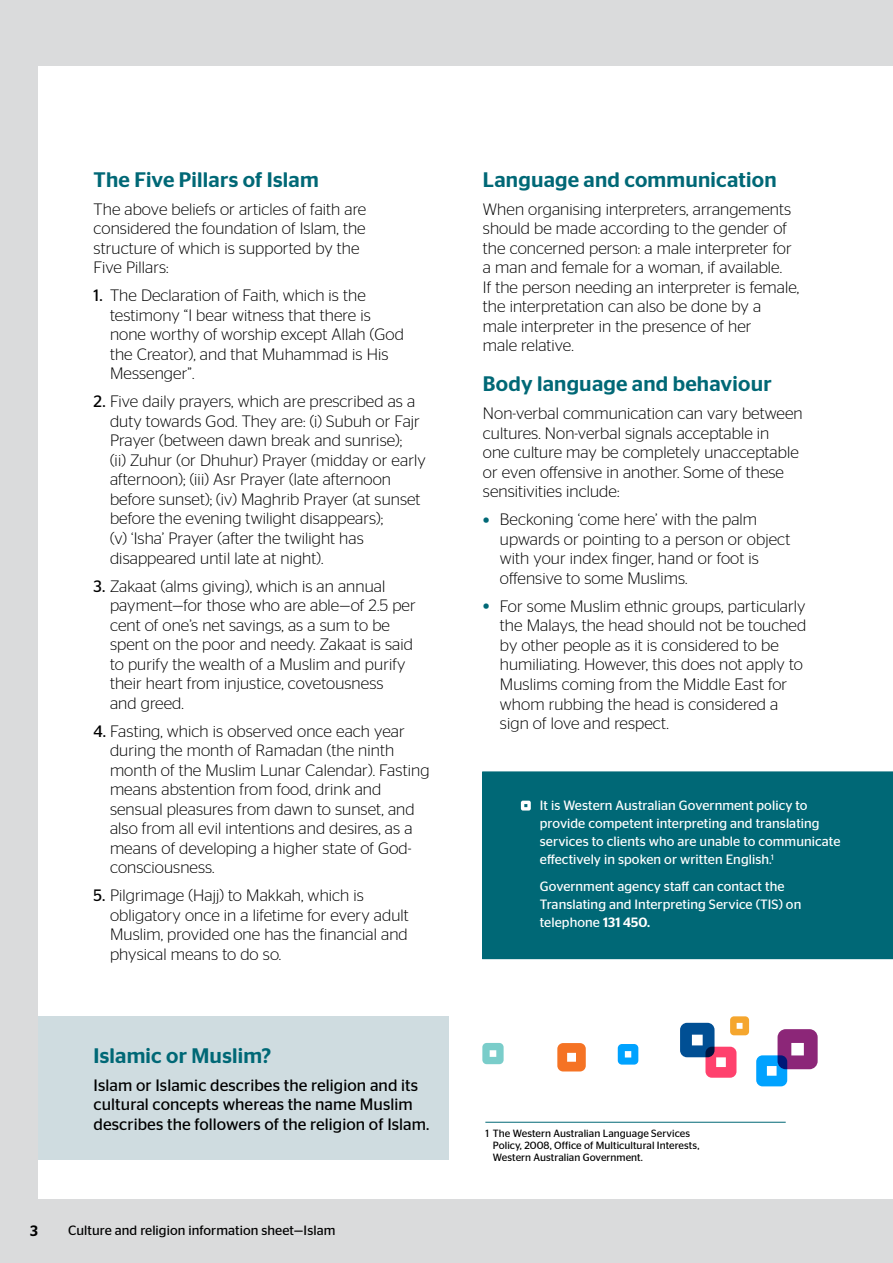
<style>
.page{position:relative;width:893px;height:1263px;background:#dadbdc}
.page>*{position:absolute;margin:0;border:0;box-sizing:border-box;transform-origin:0 0}
.t1{font:500 21px "Stag Sans";letter-spacing:.01em;color:#006876}
.t2{font:300 16.5px/19.5px "Stag Sans";letter-spacing:.005em;color:#000}
.t3{font:16.5px/19.5px "Stag Sans";letter-spacing:.005em;color:#000}
.t4{font:500 15px "Stag Sans";color:#000}
.t5{font:13.5px/18px "Stag Sans";letter-spacing:.005em;color:#fff}
.t6{font:13.5px "Stag Sans";letter-spacing:.005em;color:#000}
.t7{font:10.5px/12px "Stag Sans";letter-spacing:.005em;color:#000}
.s1{font-weight:400}
.s2{font-weight:400;font-size:21px;color:#006876}
.s3{font-weight:500}
</style>
<div class="page">
<div style="left:38px;top:66px;width:855px;height:1133px;background:#fff"></div>
<hr style="left:485px;top:1122px;width:301px;height:1px;background:#006876">
<svg style="left:756px;top:1029px;width:62px;height:57px"></svg>
<svg style="left:680px;top:1016px;width:69px;height:62px"></svg>
<svg style="left:557px;top:1043px;width:29px;height:28px"></svg>
<svg style="left:618px;top:1044px;width:20px;height:20px"></svg>
<svg style="left:482px;top:1043px;width:22px;height:21px"></svg>
<div style="left:483px;top:772px;width:410px;height:186px;background:#006876"></div>
<div style="left:482px;top:771px;width:411px;height:188px;border:2px solid #006876"></div>
<svg style="left:521px;top:801px;width:10px;height:9px"></svg>
<div style="left:38px;top:1016px;width:411px;height:144px;background:#cfdce0"></div>
<p class="t1" style="left:94px;top:167px;width:227px">The Five Pillars of Islam</p>
<p class="t2" style="left:94px;top:199px;width:274px">The above beliefs or articles of faith are considered the foundation of Islam, the structure of which is supported by the Five Pillars:</p>
<p class="t2" style="left:110px;top:286px;width:295px;text-indent:-16px"><span class="s1">1.</span> The Declaration of Faith, which is the testimony “I bear witness that there is none worthy of worship except Allah (God the Creator), and that Muhammad is His Messenger”.</p>
<p class="t2" style="left:110px;top:392px;width:317px;text-indent:-16px"><span class="s1">2.</span> Five daily prayers, which are prescribed as a duty towards God. They are: (i) Subuh or Fajr Prayer (between dawn break and sunrise);<br>(ii) Zuhur (or Dhuhur) Prayer (midday or early afternoon); (iii) Asr Prayer (late afternoon before sunset); (iv) Maghrib Prayer (at sunset before the evening twilight disappears);<br>(v) ‘Isha’ Prayer (after the twilight has disappeared until late at night).</p>
<p class="t2" style="left:110px;top:576px;width:307px;text-indent:-16px"><span class="s1">3.</span> Zakaat (alms giving), which is an annual payment—for those who are able—of 2.5 per cent of one’s net savings, as a sum to be spent on the poor and needy. Zakaat is said to purify the wealth of a Muslim and purify their heart from injustice, covetousness<br>and greed.</p>
<p class="t2" style="left:110px;top:721px;width:321px;text-indent:-16px"><span class="s1">4.</span> Fasting, which is observed once each year during the month of Ramadan (the ninth month of the Muslim Lunar Calendar). Fasting means abstention from food, drink and sensual pleasures from dawn to sunset, and also from all evil intentions and desires, as a means of developing a higher state of God&shy;consciousness.</p>
<p class="t2" style="left:110px;top:885px;width:300px;text-indent:-16px"><span class="s1">5.</span> Pilgrimage (Hajj) to Makkah, which is obligatory once in a lifetime for every adult Muslim, provided one has the financial and physical means to do so.</p>
<p class="t1" style="left:94px;top:1043px;width:179px">Islamic or Muslim?</p>
<p class="t3" style="left:94px;top:1075px;width:337px">Islam or Islamic describes the religion and its cultural concepts whereas the name Muslim describes the followers of the religion of Islam.</p>
<p class="t4" style="left:30px;top:1222px;width:9px">3</p>
<p class="t6" style="left:68px;top:1223px;width:269px">Culture and religion information sheet—Islam</p>
<p class="t1" style="left:483px;top:167px;width:295px">Language and communication</p>
<p class="t2" style="left:483px;top:199px;width:318px">When organising interpreters, arrangements should be made according to the gender of the concerned person: a male interpreter for a man and female for a woman, if available.<br>If the person needing an interpreter is female, the interpretation can also be done by a male interpreter in the presence of her<br>male relative.</p>
<p class="t1" style="left:483px;top:372px;width:290px">Body language and behaviour</p>
<p class="t2" style="left:483px;top:404px;width:321px">Non-verbal communication can vary between cultures. Non-verbal signals acceptable in<br>one culture may be completely unacceptable or even offensive in another. Some of these sensitivities include:</p>
<p class="t2" style="left:500px;top:510px;width:292px;text-indent:-17px"><span class="s2">•</span> Beckoning ‘come here’ with the palm upwards or pointing to a person or object with your index finger, hand or foot is offensive to some Muslims.</p>
<p class="t2" style="left:500px;top:596px;width:308px;text-indent:-17px"><span class="s2">•</span> For some Muslim ethnic groups, particularly the Malays, the head should not be touched by other people as it is considered to be humiliating. However, this does not apply to Muslims coming from the Middle East for whom rubbing the head is considered a sign of love and respect.</p>
<p class="t5" style="left:540px;top:796px;width:302px">It is Western Australian Government policy to provide competent interpreting and translating services to clients who are unable to communicate effectively in spoken or written English.<sup>1</sup></p>
<p class="t5" style="left:540px;top:877px;width:263px">Government agency staff can contact the<br>Translating and Interpreting Service (TIS) on telephone <span class="s3">131 450.</span></p>
<p class="t7" style="left:493px;top:1127px;width:208px;text-indent:-7px">1 The Western Australian Language Services<br>Policy, 2008, Office of Multicultural Interests,<br>Western Australian Government.</p>
</div>
